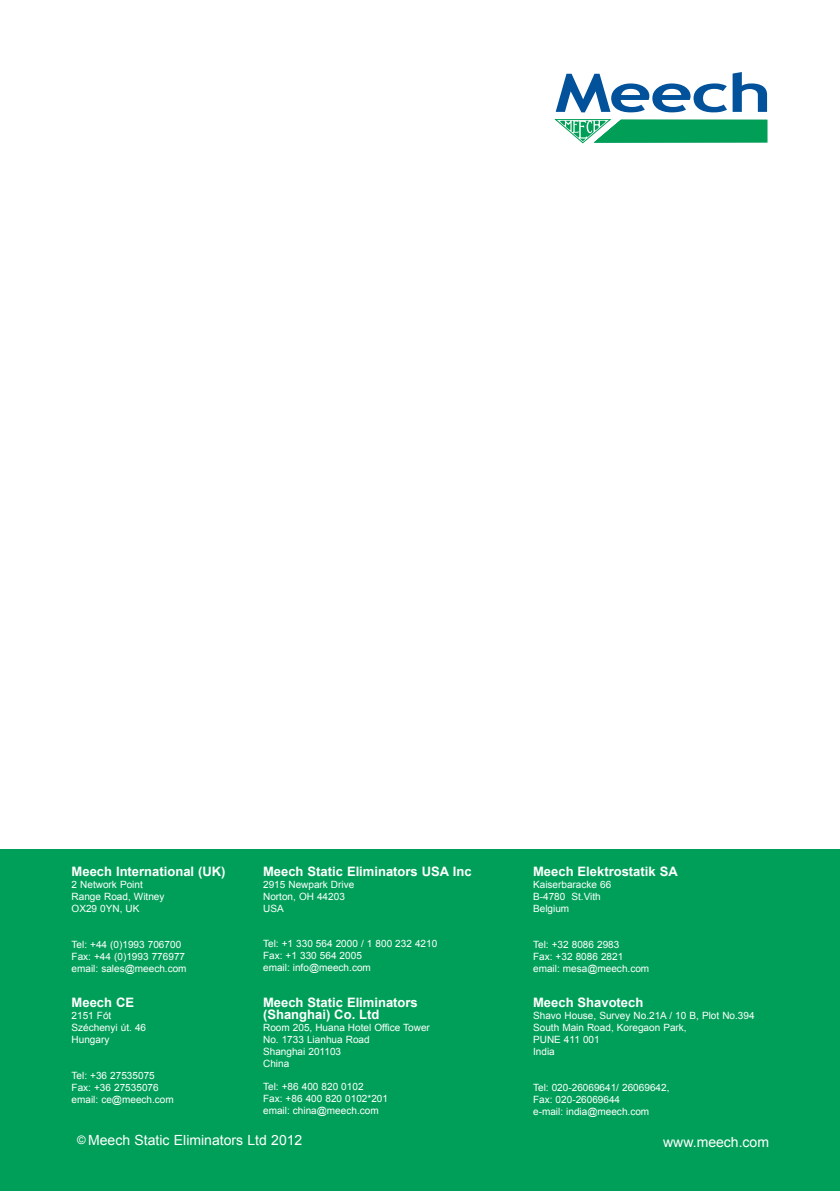
<style>
.page{position:relative;width:840px;height:1191px;background:#fff}
.page>*{position:absolute;margin:0;border:0;box-sizing:border-box;transform-origin:0 0}
.Body_Copy{font:14px "Arial";color:#fff}
.t1{font:700 14px "Arial";color:#fff}
.Body_Copy-2{font:700 13px/12px "Arial";color:#fff}
.Body_Copy-3{font:10px/12px "Arial";color:#fff}
.s1{font-size:11.6px}
</style>
<div class="page">
<svg style="left:555px;top:74px;width:171px;height:38px"></svg>
<svg style="left:732px;top:72px;width:34px;height:40px"></svg>
<svg style="left:554px;top:119px;width:212px;height:24px;background:#2eaf75"></svg>
<div style="left:0;top:849px;width:839px;height:342px;background:#009f59"></div>
<p class="Body_Copy-2" style="left:72px;top:865px;width:155px">Meech International (UK)</p>
<p class="Body_Copy-3" style="left:72px;top:878px;width:73px">2 Network Point</p>
<p class="Body_Copy-3" style="left:72px;top:890px;width:94px">Range Road, Witney</p>
<p class="Body_Copy-3" style="left:72px;top:902px;width:69px">OX29 0YN, UK</p>
<p class="Body_Copy-3" style="left:72px;top:938px;width:111px">Tel: +44 (0)1993 706700</p>
<p class="Body_Copy-3" style="left:72px;top:950px;width:115px">Fax: +44 (0)1993 776977</p>
<p class="Body_Copy-3" style="left:72px;top:962px;width:116px">email: sales@meech.com</p>
<p class="Body_Copy-2" style="left:72px;top:997px;width:64px">Meech CE</p>
<p class="Body_Copy-3" style="left:72px;top:1010px;width:76px">2151 Fót<br>Széchenyi út. 46<br>Hungary</p>
<p class="Body_Copy-3" style="left:72px;top:1069px;width:85px">Tel: +36 27535075</p>
<p class="Body_Copy-3" style="left:72px;top:1081px;width:89px">Fax: +36 27535076</p>
<p class="Body_Copy-3" style="left:72px;top:1093px;width:104px">email: ce@meech.com</p>
<p class="Body_Copy-2" style="left:263px;top:865px;width:210px">Meech Static Eliminators USA Inc</p>
<p class="Body_Copy-3" style="left:263px;top:878px;width:93px">2915 Newpark Drive<br>Norton, OH 44203<br>USA</p>
<p class="Body_Copy-3" style="left:263px;top:938px;width:176px">Tel: +1 330 564 2000 / 1 800 232 4210</p>
<p class="Body_Copy-3" style="left:263px;top:950px;width:100px">Fax: +1 330 564 2005</p>
<p class="Body_Copy-3" style="left:263px;top:962px;width:109px">email: info@meech.com</p>
<p class="Body_Copy-2" style="left:263px;top:996px;width:156px">Meech Static Eliminators (Shanghai) Co. Ltd</p>
<p class="Body_Copy-3" style="left:263px;top:1021px;width:168px">Room 205, Huana Hotel Office Tower<br>No. 1733 Lianhua Road<br>Shanghai 201103<br>China</p>
<p class="Body_Copy-3" style="left:263px;top:1080px;width:126px">Tel: +86 400 820 0102<br>Fax: +86 400 820 0102*201</p>
<p class="Body_Copy-3" style="left:263px;top:1104px;width:117px">email: china@meech.com</p>
<p class="Body_Copy-2" style="left:533px;top:866px;width:146px">Meech Elektrostatik SA</p>
<p class="Body_Copy-3" style="left:533px;top:879px;width:80px">Kaiserbaracke 66<br>B-4780 St.Vith<br>Belgium</p>
<p class="Body_Copy-3" style="left:533px;top:938px;width:88px">Tel: +32 8086 2983</p>
<p class="Body_Copy-3" style="left:533px;top:950px;width:92px">Fax: +32 8086 2821</p>
<p class="Body_Copy-3" style="left:533px;top:962px;width:118px">email: mesa@meech.com</p>
<p class="Body_Copy-2" style="left:533px;top:997px;width:112px">Meech Shavotech</p>
<p class="Body_Copy-3" style="left:533px;top:1009px;width:223px">Shavo House, Survey No.21A / 10 B, Plot No.394<br>South Main Road, Koregaon Park,<br>PUNE 411 001<br>India</p>
<p class="Body_Copy-3" style="left:533px;top:1081px;width:138px">Tel: 020-26069641/ 26069642,</p>
<p class="Body_Copy-3" style="left:533px;top:1093px;width:88px">Fax: 020-26069644</p>
<p class="Body_Copy-3" style="left:533px;top:1105px;width:118px">e-mail: india@meech.com</p>
<p class="Body_Copy" style="left:77px;top:1130px;width:227px"><span class="s1">©</span> Meech Static Eliminators Ltd 2012</p>
<p class="Body_Copy" style="left:662px;top:1132px;width:107px">www.meech.com</p>
<p class="t1" style="left:75px;top:1132px;width:115px">www.meech.com</p>
</div>
